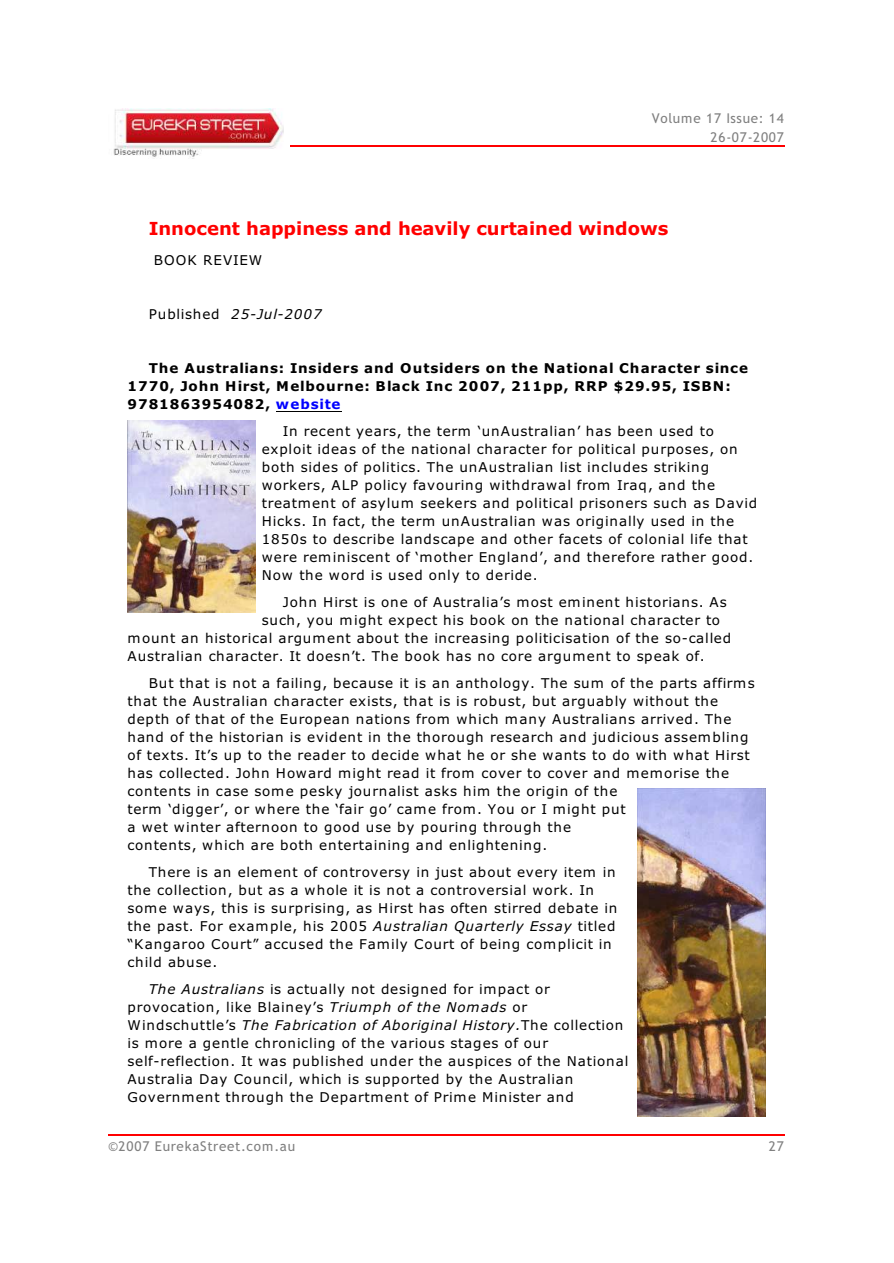
<style>
.page{position:relative;width:894px;height:1263px;background:#fff}
.page>*{position:absolute;margin:0;border:0;box-sizing:border-box;transform-origin:0 0}
.t1{font:700 18px "Verdana";color:#f00}
.t2{font:13.5px/18px "Verdana";letter-spacing:.06em;color:#000}
.t3{font:700 13.5px/18px "Verdana";letter-spacing:.065em;color:#000}
.t4{font:13.5px/18.9px "Trebuchet MS";letter-spacing:.055em;color:#808080;text-align:right}
.t5{font:italic 13.5px "Verdana";letter-spacing:.075em;color:#000}
.s1{font-style:normal}
.s2{color:#00f}
.s3{font-style:italic}
</style>
<div class="page">
<img style="left:113px;top:108px;width:171px;height:51px">
<hr style="left:290px;top:146px;width:495px;height:1px;background:#f00">
<hr style="left:108px;top:1135px;width:677px;height:1px;background:#f00">
<img style="left:127px;top:421px;width:128px;height:191px">
<img style="left:638px;top:789px;width:127px;height:328px">
<hr style="left:276px;top:411px;width:65px;height:1px;background:#000">
<p class="t4" style="left:652px;top:110px;width:134px">Volume 17 Issue: 14<br>26-07-2007</p>
<h1 class="t1" style="left:149px;top:221px;width:521px">Innocent happiness and heavily curtained windows</h1>
<p class="t2" style="left:154px;top:252px;width:110px">BOOK REVIEW</p>
<p class="t5" style="left:149px;top:308px;width:175px"><span class="s1">Published</span> 25-Jul-2007</p>
<p class="t3" style="left:127px;top:360px;width:622px;text-indent:21px">The Australians: Insiders and Outsiders on the National Character since<br>1770, John Hirst, Melbourne: Black Inc 2007, 211pp, RRP $29.95, ISBN:<br>9781863954082, <span class="s2">website</span></p>
<p class="t2" style="left:262px;top:423px;width:497px;text-indent:21px">In recent years, the term ‘unAustralian’ has been used to exploit ideas of the national character for political purposes, on both sides of politics. The unAustralian list includes striking workers, ALP policy favouring withdrawal from Iraq, and the treatment of asylum seekers and political prisoners such as David Hicks. In fact, the term unAustralian was originally used in the 1850s to describe landscape and other facets of colonial life that were reminiscent of ‘mother England’, and therefore rather good.<br>Now the word is used only to deride.</p>
<p class="t2" style="left:283px;top:594px;width:446px">John Hirst is one of Australia’s most eminent historians. As</p>
<p class="t2" style="left:262px;top:612px;width:460px">such, you might expect his book on the national character to</p>
<p class="t2" style="left:127px;top:630px;width:605px">mount an historical argument about the increasing politicisation of the so-called</p>
<p class="t2" style="left:127px;top:648px;width:579px">Australian character. It doesn’t. The book has no core argument to speak of.</p>
<p class="t2" style="left:127px;top:675px;width:629px;text-indent:21px">But that is not a failing, because it is an anthology. The sum of the parts affirms that the Australian character exists, that is is robust, but arguably without the depth of that of the European nations from which many Australians arrived. The hand of the historian is evident in the thorough research and judicious assembling of texts. It’s up to the reader to decide what he or she wants to do with what Hirst has collected. John Howard might read it from cover to cover and memorise the contents in case some pesky journalist asks him the origin of the<br>term ‘digger’, or where the ‘fair go’ came from. You or I might put<br>a wet winter afternoon to good use by pouring through the<br>contents, which are both entertaining and enlightening.</p>
<p class="t2" style="left:127px;top:864px;width:491px;text-indent:21px">There is an element of controversy in just about every item in the collection, but as a whole it is not a controversial work. In some ways, this is surprising, as Hirst has often stirred debate in the past. For example, his 2005 <span class="s3">Australian Quarterly Essay</span> titled “Kangaroo Court” accused the Family Court of being complicit in child abuse.</p>
<p class="t2" style="left:127px;top:981px;width:502px;text-indent:21px"><span class="s3">The Australians</span> is actually not designed for impact or provocation, like Blainey’s <span class="s3">Triumph of the Nomads</span> or Windschuttle’s <span class="s3">The Fabrication of Aboriginal History.</span>The collection is more a gentle chronicling of the various stages of our self-reflection. It was published under the auspices of the National Australia Day Council, which is supported by the Australian Government through the Department of Prime Minister and</p>
<p class="t4" style="left:108px;top:1138px;width:189px">©2007 EurekaStreet.com.au</p>
<p class="t4" style="left:769px;top:1138px;width:17px">27</p>
</div>
